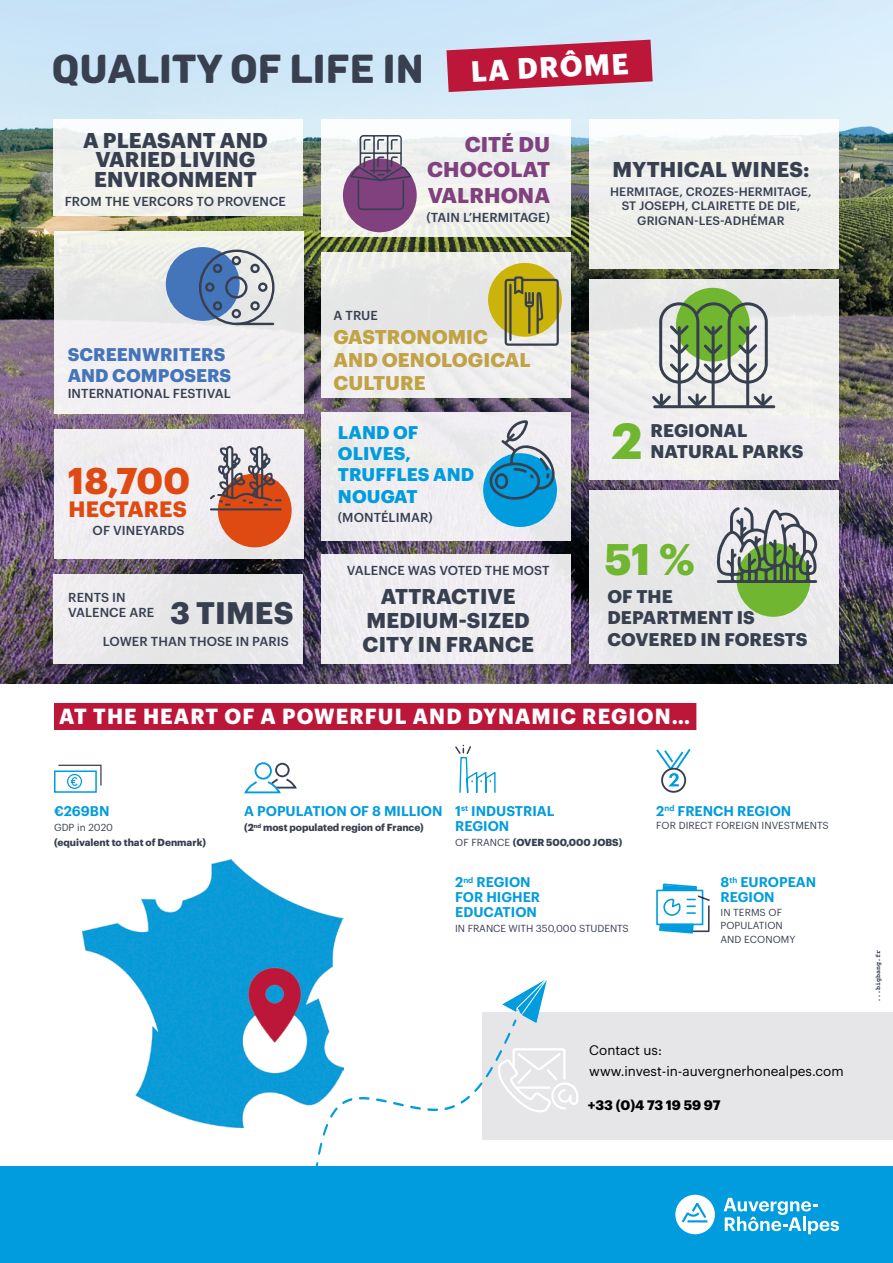
<style>
.page{position:relative;width:893px;height:1263px;background:#fff}
.page>*{position:absolute;margin:0;border:0;box-sizing:border-box;transform-origin:0 0}
.t1{font:700 49.65px "Graphik";color:#70b630}
.t2{font:700 43.35px "Graphik";color:#70b630}
.t3{font:700 40.5px "Cunia";color:#384050;scale:.96 1}
.t4{font:700 36.45px "Graphik";color:#df4a13}
.t5{font:700 30.45px "Graphik";letter-spacing:.005em;color:#384050}
.t6{font:700 28.8px "Graphik";color:#fff;scale:.96 1}
.t7{font:700 21.75px "Graphik";letter-spacing:.005em;color:#df4a13}
.t8{font:700 21.45px "Graphik";letter-spacing:.055em;color:#fff;scale:.96 1}
.t9{font:700 21px/19.5px "Graphik";letter-spacing:.005em;color:#384050;text-align:center}
.t10{font:700 21px/25.2px "Graphik";letter-spacing:.005em;color:#81417f;text-align:justify}
.t11{font:700 19.5px/23.4px "Graphik";letter-spacing:.005em;color:#c1a345}
.t12{font:700 18px/21.6px "Graphik";letter-spacing:.005em;color:#384050}
.t13{font:700 18px/21px "Graphik";letter-spacing:.005em;color:#009cdd}
.t14{font:700 18px/21.6px "Graphik";letter-spacing:.005em;color:#4474b9}
.t15{font:600 13.8px/15px "Graphik";color:#009cdd}
.t16{font:13.5px/21px "Graphik";color:#000}
.t17{font:700 13.5px "Graphik";letter-spacing:-.01em;color:#000}
.t18{font:500 12.75px/15.3px "Graphik";letter-spacing:.005em;color:#384050}
.t19{font:500 12px/14.9px "Graphik";letter-spacing:.005em;color:#384050;text-align:center}
.t20{font:10.05px/13.5px "Graphik";color:#384050}
.t21{font:700 10.05px "Graphik";letter-spacing:-.005em;color:#384050}
.t22{font:700 6.75px "Courier";color:#384050}
.s1{font-weight:400}
</style>
<div class="page">
<img style="left:0;top:0;width:893px;height:683px">
<svg style="left:446px;top:40px;width:207px;height:52px;background:#c04160"></svg>
<div style="left:54px;top:231px;width:250px;height:183px;background:#f1eff0"></div>
<div style="left:166px;top:247px;width:74px;height:74px;background:#4474b9;border-radius:50%"></div>
<div style="left:199px;top:250px;width:76px;height:75px;border:2px solid #384050;border-radius:50%"></div>
<div style="left:225px;top:276px;width:23px;height:23px;border:2px solid #384050;border-radius:50%"></div>
<hr style="left:236px;top:323px;width:37px;height:2px;background:#384050">
<div style="left:232px;top:256px;width:9px;height:9px;border:2px solid #384050;border-radius:50%"></div>
<svg style="left:249px;top:261px;width:13px;height:13px"></svg>
<div style="left:258px;top:282px;width:10px;height:10px;border:2px solid #384050;border-radius:50%"></div>
<svg style="left:249px;top:299px;width:13px;height:14px"></svg>
<div style="left:232px;top:309px;width:9px;height:9px;border:2px solid #384050;border-radius:50%"></div>
<svg style="left:210px;top:301px;width:13px;height:11px"></svg>
<div style="left:205px;top:282px;width:10px;height:10px;border:2px solid #384050;border-radius:50%"></div>
<svg style="left:212px;top:261px;width:11px;height:13px"></svg>
<div style="left:589px;top:280px;width:249px;height:200px;background:#efeeee"></div>
<div style="left:676px;top:288px;width:74px;height:74px;background:#70b630;border-radius:50%"></div>
<hr style="left:655px;top:405px;width:119px;height:3px;background:#384050">
<div style="left:659px;top:302px;width:40px;height:82px;border:3px solid #384050;border-radius:18px"></div>
<hr style="left:678px;top:328px;width:3px;height:77px;background:#384050">
<div style="left:728px;top:302px;width:40px;height:82px;border:3px solid #384050;border-radius:18px"></div>
<hr style="left:746px;top:328px;width:3px;height:77px;background:#384050">
<hr style="left:712px;top:328px;width:3px;height:77px;background:#384050">
<svg style="left:667px;top:301px;width:93px;height:84px"></svg>
<svg style="left:652px;top:393px;width:21px;height:15px"></svg>
<svg style="left:685px;top:393px;width:24px;height:13px"></svg>
<svg style="left:751px;top:393px;width:24px;height:15px"></svg>
<div style="left:589px;top:119px;width:249px;height:150px;background:linear-gradient(to bottom,#f4f6f6,#eaeae6)"></div>
<div style="left:53px;top:119px;width:250px;height:97px;background:linear-gradient(to right,#f1f3ef,#f3f4f2)"></div>
<div style="left:322px;top:555px;width:249px;height:109px;background:#efedf0"></div>
<div style="left:54px;top:575px;width:249px;height:89px;background:#e7e7e9"></div>
<div style="left:322px;top:119px;width:249px;height:118px;background:linear-gradient(to bottom,#f4f7f9,#edede7)"></div>
<div style="left:343px;top:158px;width:74px;height:74px;background:#81417f;border-radius:50%"></div>
<svg style="left:350px;top:135px;width:62px;height:75px"></svg>
<div style="left:54px;top:429px;width:250px;height:130px;background:#f0edf1"></div>
<div style="left:218px;top:474px;width:74px;height:73px;background:#df4a13;border-radius:50%"></div>
<svg style="left:210px;top:446px;width:72px;height:65px"></svg>
<div style="left:322px;top:252px;width:249px;height:145px;background:#ebebea"></div>
<div style="left:488px;top:263px;width:74px;height:74px;background:#ccb309;border-radius:50%"></div>
<svg style="left:505px;top:276px;width:54px;height:70px"></svg>
<div style="left:322px;top:412px;width:249px;height:129px;background:#eeecef"></div>
<div style="left:483px;top:453px;width:74px;height:74px;background:#009cdd;border-radius:50%"></div>
<svg style="left:488px;top:420px;width:67px;height:80px"></svg>
<div style="left:589px;top:491px;width:249px;height:173px;background:#e7e7e9"></div>
<div style="left:736px;top:543px;width:74px;height:74px;background:#70b630;border-radius:50%"></div>
<svg style="left:716px;top:507px;width:105px;height:76px"></svg>
<div style="left:54px;top:703px;width:642px;height:27px;background:#bc1639"></div>
<svg style="left:455px;top:745px;width:41px;height:48px"></svg>
<svg style="left:656px;top:883px;width:54px;height:51px"></svg>
<div style="left:54px;top:770px;width:43px;height:23px;border:2px solid #009cdd"></div>
<svg style="left:57px;top:764px;width:45px;height:23px"></svg>
<div style="left:67px;top:774px;width:15px;height:15px;border:1px solid #009cdd;border-radius:50%"></div>
<svg style="left:656px;top:749px;width:35px;height:37px"></svg>
<div style="left:661px;top:768px;width:25px;height:25px;border:2px solid #384050;border-radius:50%"></div>
<div style="left:255px;top:762px;width:17px;height:17px;border:2px solid #009cdd;border-radius:50%"></div>
<div style="left:275px;top:763px;width:15px;height:14px;border:2px solid #384050;border-radius:50%"></div>
<svg style="left:244px;top:777px;width:53px;height:17px"></svg>
<div style="left:0;top:1166px;width:893px;height:97px;background:#009cdd"></div>
<img style="left:82px;top:859px;width:261px;height:268px">
<div style="left:482px;top:1012px;width:411px;height:127px;background:#e6e6e9"></div>
<svg style="left:502px;top:980px;width:45px;height:46px"></svg>
<svg style="left:393px;top:1102px;width:11px;height:4px"></svg>
<svg style="left:376px;top:1098px;width:11px;height:4px"></svg>
<svg style="left:359px;top:1097px;width:11px;height:3px"></svg>
<svg style="left:410px;top:1106px;width:11px;height:4px"></svg>
<svg style="left:323px;top:1124px;width:5px;height:11px"></svg>
<svg style="left:318px;top:1142px;width:4px;height:13px"></svg>
<svg style="left:330px;top:1098px;width:22px;height:20px"></svg>
<svg style="left:427px;top:1108px;width:11px;height:3px"></svg>
<svg style="left:444px;top:1032px;width:134px;height:80px"></svg>
<svg style="left:675px;top:1195px;width:40px;height:39px"></svg>
<svg style="left:724px;top:1198px;width:115px;height:36px"></svg>
<h3 class="t3" style="left:52px;top:46px;width:389px">QUALITY OF LIFE IN</h3>
<h3 class="t6" style="left:470px;top:49px;width:166px;rotate:-3deg">LA DRÔME</h3>
<h3 class="t9" style="left:83px;top:128px;width:186px">A PLEASANT AND<br>VARIED LIVING<br>ENVIRONMENT</h3>
<p class="t18" style="left:65px;top:193px;width:223px">FROM THE VERCORS TO PROVENCE</p>
<h3 class="t10" style="left:427px;top:130px;width:124px;text-indent:37px">CITÉ DU CHOCOLAT VALRHONA</h3>
<p class="t18" style="left:426px;top:209px;width:125px">(TAIN L’HERMITAGE)</p>
<h3 class="t9" style="left:612px;top:158px;width:199px">MYTHICAL WINES:</h3>
<p class="t19" style="left:610px;top:183px;width:203px">HERMITAGE, CROZES-HERMITAGE,<br>ST JOSEPH, CLAIRETTE DE DIE,<br>GRIGNAN-LES-ADHÉMAR</p>
<h3 class="t14" style="left:68px;top:342px;width:165px">SCREENWRITERS<br>AND COMPOSERS</h3>
<p class="t18" style="left:68px;top:384px;width:165px">INTERNATIONAL FESTIVAL</p>
<h3 class="t4" style="left:68px;top:453px;width:124px">18,700</h3>
<p class="t18" style="left:93px;top:522px;width:94px">OF VINEYARDS</p>
<h3 class="t7" style="left:69px;top:492px;width:120px">HECTARES</h3>
<p class="t18" style="left:68px;top:588px;width:87px">RENTS IN<br>VALENCE ARE</p>
<h3 class="t5" style="left:170px;top:590px;width:125px">3 TIMES</h3>
<p class="t18" style="left:333px;top:307px;width:46px">A TRUE</p>
<h3 class="t11" style="left:333px;top:323px;width:199px">GASTRONOMIC<br>AND OENOLOGICAL<br>CULTURE</h3>
<h3 class="t13" style="left:338px;top:421px;width:138px">LAND OF<br>OLIVES,<br>TRUFFLES AND<br>NOUGAT</h3>
<p class="t18" style="left:338px;top:509px;width:96px">(MONTÉLIMAR)</p>
<p class="t18" style="left:347px;top:562px;width:204px">VALENCE WAS VOTED THE MOST</p>
<h3 class="t9" style="left:367px;top:582px;width:165px;line-height:24px">ATTRACTIVE<br>MEDIUM-SIZED</h3>
<p class="t18" style="left:103px;top:632px;width:188px">LOWER THAN THOSE IN PARIS</p>
<h3 class="t9" style="left:363px;top:632px;width:173px">CITY IN FRANCE</h3>
<h1 class="t1" style="left:612px;top:402px;width:32px">2</h1>
<h3 class="t12" style="left:650px;top:418px;width:154px">REGIONAL<br>NATURAL PARKS</h3>
<h2 class="t2" style="left:605px;top:525px;width:92px">51%</h2>
<h3 class="t12" style="left:607px;top:584px;width:201px">OF THE<br>DEPARTMENT IS<br>COVERED IN FORESTS</h3>
<h3 class="t8" style="left:59px;top:700px;width:659px">AT THE HEART OF A POWERFUL AND DYNAMIC REGION…</h3>
<p class="t15" style="left:54px;top:802px;width:57px">€269BN</p>
<p class="t20" style="left:54px;top:820px;width:60px">GDP in 2020</p>
<p class="t21" style="left:54px;top:834px;width:154px">(equivalent to that of Denmark)</p>
<p class="t15" style="left:244px;top:802px;width:200px">A POPULATION OF 8 MILLION</p>
<p class="t21" style="left:244px;top:819px;width:181px">(2<sup>nd</sup> most populated region of France)</p>
<p class="t15" style="left:455px;top:802px;width:101px">1<sup>st</sup> INDUSTRIAL<br>REGION</p>
<p class="t21" style="left:455px;top:834px;width:169px"><span class="s1">OF FRANCE</span> (OVER 500,000 JOBS)</p>
<p class="t15" style="left:455px;top:873px;width:86px">2<sup>nd</sup> REGION<br>FOR HIGHER<br>EDUCATION</p>
<p class="t20" style="left:455px;top:921px;width:175px">IN FRANCE WITH 350,000 STUDENTS</p>
<p class="t15" style="left:656px;top:802px;width:137px">2<sup>nd</sup> FRENCH REGION</p>
<p class="t20" style="left:656px;top:818px;width:174px">FOR DIRECT FOREIGN INVESTMENTS</p>
<p class="t15" style="left:720px;top:873px;width:97px">8<sup>th</sup> EUROPEAN<br>REGION</p>
<p class="t20" style="left:720px;top:904px;width:76px">IN TERMS OF<br>POPULATION<br>AND ECONOMY</p>
<p class="t16" style="left:589px;top:1039px;width:256px">Contact us: www.invest-in-auvergnerhonealpes.com</p>
<p class="t17" style="left:588px;top:1095px;width:134px">+33 (0)4 73 19 59 97</p>
<p class="t22" style="left:873px;top:1002px;width:54px;rotate:-90deg">...bigbang.fr</p>
</div>
